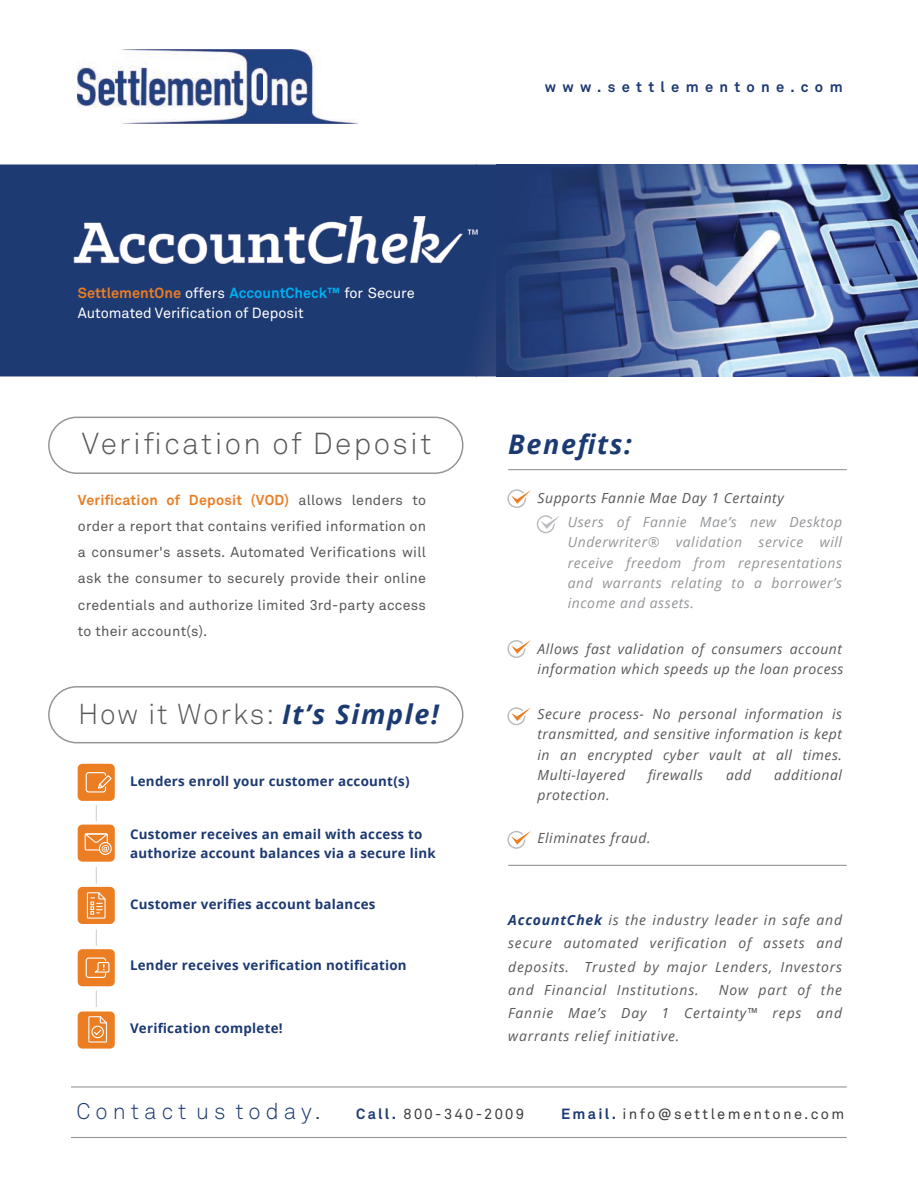
<style>
.page{position:relative;width:918px;height:1188px;background:#fff}
.page>*{position:absolute;margin:0;border:0;box-sizing:border-box;transform-origin:0 0}
.t1{font:300 30px "Akkurat";letter-spacing:.08em;color:#57585a}
.t2{font:300 28.5px "Akkurat";letter-spacing:.06em;color:#57585a}
.t3{font:italic 700 27px "Open Sans";letter-spacing:.06em;color:#1c3a72}
.t4{font:300 22.35px "Akkurat";letter-spacing:.225em;color:#1c3a72}
.t5{font:14.7px "Akkurat";letter-spacing:.165em;color:#3e3e3f}
.t6{font:700 14.7px "Akkurat";letter-spacing:.43em;color:#1c3a72}
.t7{font:14.55px/20.2px "Akkurat";color:#fff}
.t8{font:14.25px/26.2px "Akkurat";letter-spacing:.02em;color:#57585a;text-align:justify}
.t9{font:italic 13.95px/23.2px "Open Sans";letter-spacing:.04em;color:#57585a;text-align:justify}
.t10{font:italic 13.95px/20.2px "Open Sans";letter-spacing:.04em;color:#939598;text-align:justify}
.t11{font:700 13.35px/18.8px "Open Sans";letter-spacing:.02em;color:#1c3971}
.s1{font-weight:700;color:#eb7d23}
.s2{font-weight:700;color:#00aeef}
.s3{font-family:"Open Sans";font-weight:700;font-style:italic;font-size:27px;color:#1c3a72}
.s4{font-weight:700;color:#1c3a72}
</style>
<div class="page">
<img style="left:0;top:164px;width:918px;height:212px">
<img style="left:497px;top:164px;width:350px;height:212px">
<img style="left:73px;top:216px;width:405px;height:47px">
<hr style="left:71px;top:1086px;width:776px;height:2px;background:#939598">
<hr style="left:71px;top:1137px;width:776px;height:1px;background:#939598">
<hr style="left:508px;top:469px;width:339px;height:1px;background:#939598">
<hr style="left:508px;top:865px;width:339px;height:1px;background:#939598">
<div style="left:507px;top:831px;width:18px;height:18px;border:2px solid #bcbdc0;border-radius:50%"></div>
<svg style="left:510px;top:831px;width:21px;height:15px"></svg>
<div style="left:507px;top:707px;width:18px;height:18px;border:2px solid #bcbdc0;border-radius:50%"></div>
<svg style="left:510px;top:707px;width:21px;height:16px"></svg>
<div style="left:507px;top:640px;width:18px;height:18px;border:2px solid #bcbdc0;border-radius:50%"></div>
<svg style="left:510px;top:640px;width:21px;height:15px"></svg>
<div style="left:537px;top:515px;width:18px;height:18px;border:2px solid #bcbdc0;border-radius:50%"></div>
<svg style="left:539px;top:515px;width:21px;height:16px"></svg>
<div style="left:507px;top:489px;width:19px;height:19px;border:2px solid #bcbdc0;border-radius:50%"></div>
<svg style="left:510px;top:489px;width:21px;height:16px"></svg>
<svg style="left:96px;top:805px;width:1px;height:16px"></svg>
<svg style="left:96px;top:867px;width:1px;height:17px"></svg>
<svg style="left:96px;top:930px;width:1px;height:16px"></svg>
<svg style="left:96px;top:991px;width:1px;height:16px"></svg>
<div style="left:78px;top:764px;width:37px;height:37px;background:#eb7d23;border-radius:5px"></div>
<svg style="left:98px;top:775px;width:14px;height:14px"></svg>
<div style="left:86px;top:772px;width:20px;height:21px;border:1px solid #fff;border-radius:2px"></div>
<div style="left:78px;top:887px;width:37px;height:37px;background:#eb7d23;border-radius:5px"></div>
<svg style="left:86px;top:892px;width:20px;height:27px"></svg>
<div style="left:78px;top:949px;width:37px;height:37px;background:#eb7d23;border-radius:5px"></div>
<div style="left:86px;top:958px;width:20px;height:20px;border:1px solid #fff;border-radius:2px"></div>
<svg style="left:94px;top:961px;width:16px;height:12px"></svg>
<div style="left:78px;top:1011px;width:37px;height:38px;background:#eb7d23;border-radius:5px"></div>
<svg style="left:88px;top:1016px;width:19px;height:27px"></svg>
<div style="left:78px;top:825px;width:37px;height:37px;background:#eb7d23;border-radius:5px"></div>
<div style="left:99px;top:842px;width:13px;height:13px;border:1px solid #fff;border-radius:50%"></div>
<svg style="left:85px;top:833px;width:24px;height:19px"></svg>
<div style="left:48px;top:686px;width:415px;height:57px;border:2px solid #939598;border-radius:28px"></div>
<div style="left:48px;top:417px;width:415px;height:57px;border:2px solid #939598;border-radius:28px"></div>
<img style="left:78px;top:50px;width:279px;height:73px">
<p class="t6" style="left:545px;top:78px;width:299px">www.settlementone.com</p>
<p class="t7" style="left:78px;top:283px;width:338px"><span class="s1">SettlementOne</span> offers <span class="s2">AccountCheck™</span> for Secure<br>Automated Verification of Deposit</p>
<h1 class="t1" style="left:82px;top:426px;width:351px">Verification of Deposit</h1>
<p class="t8" style="left:78px;top:487px;width:350px"><span class="s1">Verification of Deposit (VOD)</span> allows lenders to order a report that contains verified information on a consumer's assets. Automated Verifications will ask the consumer to securely provide their online credentials and authorize limited 3rd-party access to their account(s).</p>
<h2 class="t2" style="left:78px;top:697px;width:362px">How it Works: <span class="s3">It’s Simple!</span></h2>
<p class="t11" style="left:130px;top:772px;width:281px">Lenders enroll your customer account(s)</p>
<p class="t11" style="left:130px;top:824px;width:307px">Customer receives an email with access to authorize account balances via a secure link</p>
<p class="t11" style="left:130px;top:894px;width:247px">Customer verifies account balances</p>
<p class="t11" style="left:130px;top:956px;width:278px">Lender receives verification notification</p>
<p class="t11" style="left:130px;top:1019px;width:154px">Verification complete!</p>
<h3 class="t3" style="left:508px;top:425px;width:125px">Benefits:</h3>
<p class="t9" style="left:537px;top:486px;width:248px">Supports Fannie Mae Day 1 Certainty</p>
<p class="t10" style="left:568px;top:512px;width:276px">Users of Fannie Mae’s new Desktop Underwriter® validation service will receive freedom from representations and warrants relating to a borrower’s income and assets.</p>
<p class="t9" style="left:537px;top:638px;width:308px;line-height:20.2px">Allows fast validation of consumers account information which speeds up the loan process</p>
<p class="t9" style="left:537px;top:704px;width:306px;line-height:20.2px">Secure process- No personal information is transmitted, and sensitive information is kept in an encrypted cyber vault at all times.<br>Multi-layered</p>
<p class="t9" style="left:648px;top:763px;width:57px">firewalls</p>
<p class="t9" style="left:726px;top:763px;width:27px">add</p>
<p class="t9" style="left:774px;top:763px;width:69px">additional</p>
<p class="t9" style="left:537px;top:783px;width:74px">protection.</p>
<p class="t9" style="left:537px;top:826px;width:115px">Eliminates fraud.</p>
<p class="t9" style="left:508px;top:908px;width:335px"><span class="s4">AccountChek</span> is the industry leader in safe and secure automated verification of assets and deposits. Trusted by major Lenders, Investors and Financial Institutions.</p>
<p class="t9" style="left:508px;top:978px;width:335px;text-indent:211px">Now part of the Fannie Mae’s Day 1 Certainty™ reps and warrants relief initiative.</p>
<h3 class="t4" style="left:77px;top:1098px;width:246px">Contact us today.</h3>
<p class="t5" style="left:356px;top:1105px;width:169px"><span class="s4">Call.</span> 800-340-2009</p>
<p class="t5" style="left:561px;top:1105px;width:285px"><span class="s4">Email.</span> info@settlementone.com</p>
</div>
